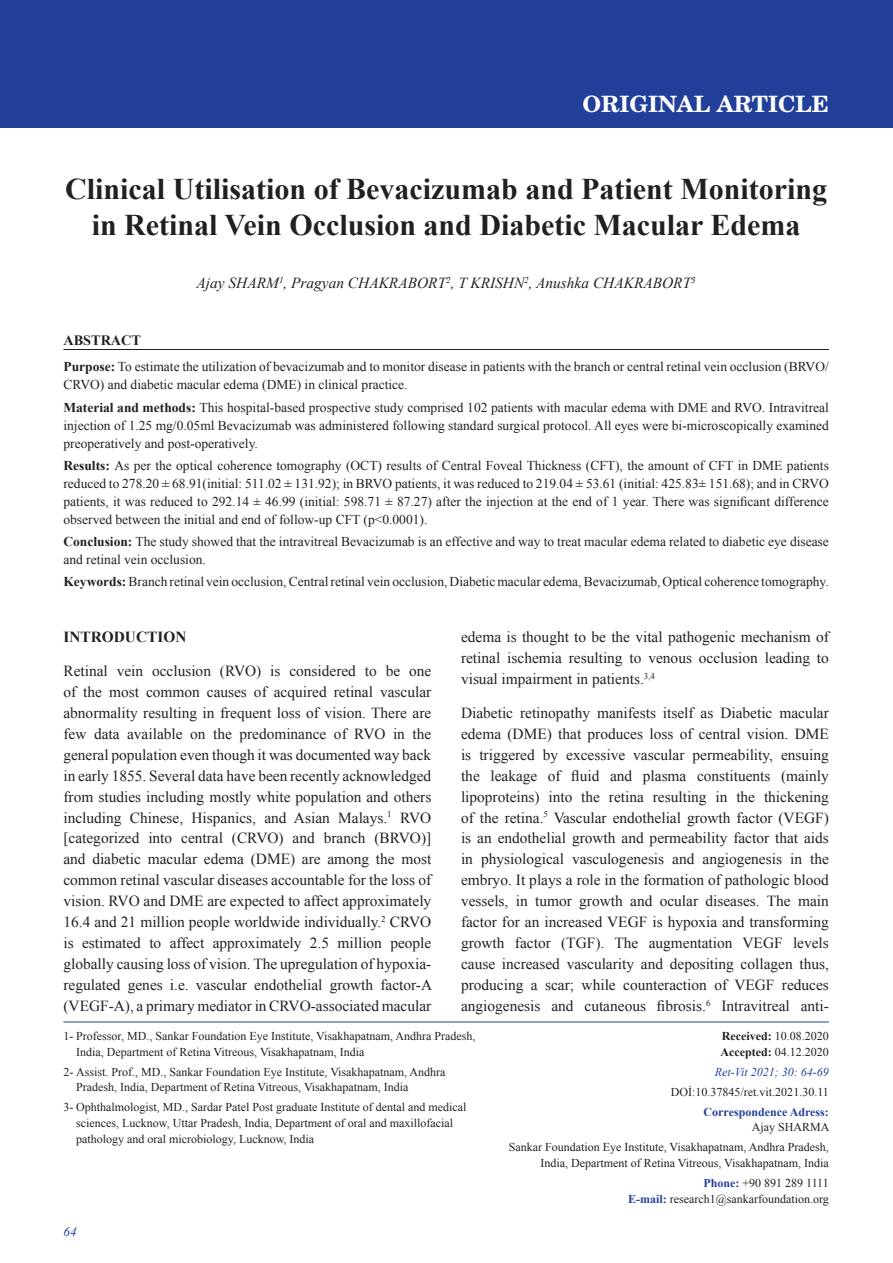
<style>
.page{position:relative;width:893px;height:1263px;background:#fff}
.page>*{position:absolute;margin:0;border:0;box-sizing:border-box;transform-origin:0 0}
.t1{font:700 30px/36px "Times New Roman";color:#231f20;text-align:center}
.t2{font:700 22.5px "Te X Gyre Schola";color:#fff}
.t3{font:15.3px/21px "Times New Roman";color:#231f20;text-align:justify}
.t4{font:italic 15.3px "Times New Roman";color:#231f20}
.t5{font:700 15.3px "Times New Roman";color:#231f20}
.t6{font:700 14.25px "Times New Roman";color:#231f20}
.t7{font:13.5px/18px "Times New Roman";color:#231f20}
.t8{font:italic 13.2px "Times New Roman";color:#223f9a}
.t9{font:12px/15.8px "Times New Roman";color:#231f20}
.t10{font:700 12px "Times New Roman";color:#223f9a}
.t11{font:italic 12px "Times New Roman";color:#223f9a}
.s1{font-weight:700}
.s2{font-weight:700;color:#223f9a}
</style>
<div class="page">
<div style="left:0;top:0;width:893px;height:128px;background:#223f9a"></div>
<hr style="left:63px;top:1021px;width:766px;height:1px;background:#223f9a">
<hr style="left:63px;top:349px;width:766px;height:1px;background:#231f20">
<h2 class="t2" style="left:582px;top:93px;width:248px">ORIGINAL ARTICLE</h2>
<h1 class="t1" style="left:65px;top:171px;width:763px">Clinical Utilisation of Bevacizumab and Patient Monitoring in Retinal Vein Occlusion and Diabetic Macular Edema</h1>
<p class="t4" style="left:197px;top:275px;width:501px">Ajay SHARM<sup>1</sup>, Pragyan CHAKRABORT<sup>2</sup>, T KRISHN<sup>2</sup>, Anushka CHAKRABORT<sup>3</sup></p>
<p class="t6" style="left:63px;top:332px;width:79px">ABSTRACT</p>
<p class="t7" style="left:63px;top:358px;width:767px"><span class="s1">Purpose:</span> To estimate the utilization of bevacizumab and to monitor disease in patients with the branch or central retinal vein occlusion (BRVO/<br>CRVO) and diabetic macular edema (DME) in clinical practice.</p>
<p class="t7" style="left:63px;top:398px;width:767px;text-align:justify"><span class="s1">Material and methods:</span> This hospital-based prospective study comprised 102 patients with macular edema with DME and RVO. Intravitreal injection of 1.25 mg/0.05ml Bevacizumab was administered following standard surgical protocol. All eyes were bi-microscopically examined preoperatively and post-operatively.</p>
<p class="t7" style="left:63px;top:456px;width:767px;text-align:justify"><span class="s1">Results:</span> As per the optical coherence tomography (OCT) results of Central Foveal Thickness (CFT), the amount of CFT in DME patients reduced to 278.20 ± 68.91(initial: 511.02 ± 131.92); in BRVO patients, it was reduced to 219.04 ± 53.61 (initial: 425.83± 151.68); and in CRVO patients, it was reduced to 292.14 ± 46.99 (initial: 598.71 ± 87.27) after the injection at the end of 1 year. There was significant difference observed between the initial and end of follow-up CFT (p&lt;0.0001).</p>
<p class="t7" style="left:63px;top:533px;width:767px"><span class="s1">Conclusion:</span> The study showed that the intravitreal Bevacizumab is an effective and way to treat macular edema related to diabetic eye disease and retinal vein occlusion.</p>
<p class="t7" style="left:63px;top:573px;width:767px"><span class="s1">Keywords:</span> Branch retinal vein occlusion, Central retinal vein occlusion, Diabetic macular edema, Bevacizumab, Optical coherence tomography.</p>
<p class="t5" style="left:63px;top:628px;width:124px">INTRODUCTION</p>
<p class="t3" style="left:63px;top:660px;width:370px">Retinal vein occlusion (RVO) is considered to be one of the most common causes of acquired retinal vascular abnormality resulting in frequent loss of vision. There are few data available on the predominance of RVO in the general population even though it was documented way back in early 1855. Several data have been recently acknowledged from studies including mostly white population and others including Chinese, Hispanics, and Asian Malays.<sup>1</sup> RVO [categorized into central (CRVO) and branch (BRVO)] and diabetic macular edema (DME) are among the most common retinal vascular diseases accountable for the loss of vision. RVO and DME are expected to affect approximately 16.4 and 21 million people worldwide individually.<sup>2</sup> CRVO is estimated to affect approximately 2.5 million people globally causing loss of vision. The upregulation of hypoxia&shy;regulated genes i.e. vascular endothelial growth factor-A (VEGF-A), a primary mediator in CRVO-associated macular</p>
<p class="t3" style="left:461px;top:626px;width:369px">edema is thought to be the vital pathogenic mechanism of retinal ischemia resulting to venous occlusion leading to visual impairment in patients.<sup>3,4</sup></p>
<p class="t3" style="left:461px;top:702px;width:369px">Diabetic retinopathy manifests itself as Diabetic macular edema (DME) that produces loss of central vision. DME is triggered by excessive vascular permeability, ensuing the leakage of fluid and plasma constituents (mainly lipoproteins) into the retina resulting in the thickening of the retina.<sup>5</sup> Vascular endothelial growth factor (VEGF) is an endothelial growth and permeability factor that aids in physiological vasculogenesis and angiogenesis in the embryo. It plays a role in the formation of pathologic blood vessels, in tumor growth and ocular diseases. The main factor for an increased VEGF is hypoxia and transforming growth factor (TGF). The augmentation VEGF levels cause increased vascularity and depositing collagen thus, producing a scar; while counteraction of VEGF reduces angiogenesis and cutaneous fibrosis.<sup>6</sup> Intravitreal anti-</p>
<p class="t9" style="left:76px;top:1028px;width:401px;text-indent:-13px">1- Professor, MD., Sankar Foundation Eye Institute, Visakhapatnam, Andhra Pradesh,<br>India, Department of Retina Vitreous, Visakhapatnam, India</p>
<p class="t9" style="left:76px;top:1064px;width:371px;text-indent:-13px">2- Assist. Prof., MD., Sankar Foundation Eye Institute, Visakhapatnam, Andhra<br>Pradesh, India, Department of Retina Vitreous, Visakhapatnam, India</p>
<p class="t9" style="left:76px;top:1099px;width:392px;text-indent:-13px">3- Ophthalmologist, MD., Sardar Patel Post graduate Institute of dental and medical sciences, Lucknow, Uttar Pradesh, India, Department of oral and maxillofacial pathology and oral microbiology, Lucknow, India</p>
<p class="t8" style="left:63px;top:1224px;width:15px">64</p>
<p class="t9" style="left:720px;top:1028px;width:110px"><span class="s1">Received:</span> 10.08.2020<br><span class="s1">Accepted:</span> 04.12.2020</p>
<p class="t11" style="left:715px;top:1065px;width:116px">Ret-Vit 2021; 30: 64-69</p>
<p class="t9" style="left:671px;top:1084px;width:159px">DOİ:10.37845/ret.vit.2021.30.11</p>
<p class="t10" style="left:704px;top:1105px;width:127px">Correspondence Adress:</p>
<p class="t9" style="left:509px;top:1117px;width:322px;line-height:20px;text-align:right">Ajay SHARMA<br>Sankar Foundation Eye Institute, Visakhapatnam, Andhra Pradesh,</p>
<p class="t9" style="left:540px;top:1153px;width:290px;line-height:20px;text-align:right">India, Department of Retina Vitreous, Visakhapatnam, India<br><span class="s2">Phone:</span> +90 891 289 1111</p>
<p class="t9" style="left:628px;top:1191px;width:202px"><span class="s2">E-mail:</span> research1@sankarfoundation.org</p>
</div>
